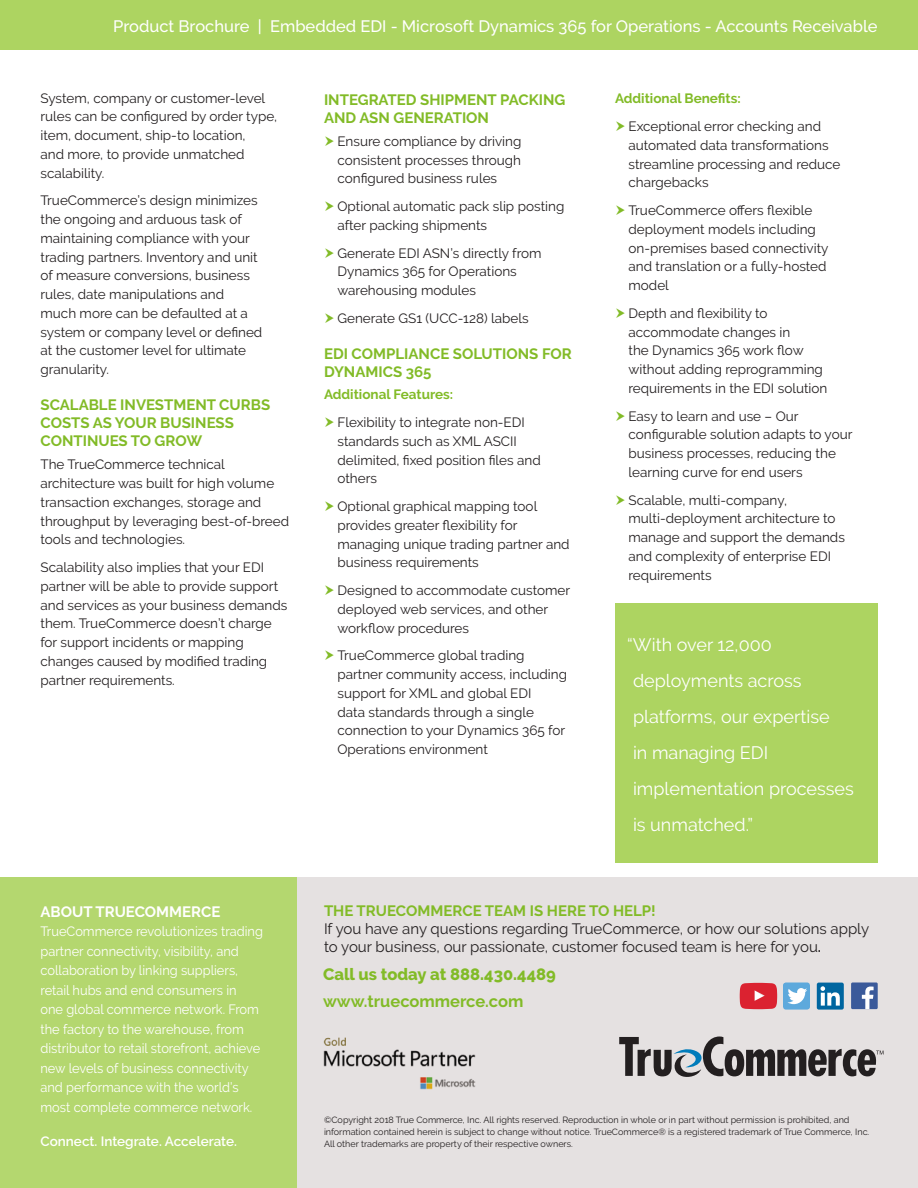
<style>
.page{position:relative;width:918px;height:1188px;background:#fff}
.page>*{position:absolute;margin:0;border:0;box-sizing:border-box;transform-origin:0 0}
.t1{font:18px/36px "Raleway";color:#fff}
.t2{font:500 16.5px "Raleway";color:#fff}
.t3{font:800 16.5px "Raleway";color:#82bb27}
.t4{font:700 16.5px "Raleway";color:#82bb27}
.t5{font:700 15px/18px "Raleway";color:#82bb27}
.t6{font:15px/18px "Raleway";color:#231f20}
.t7{font:700 15px "Raleway";color:#fff}
.Body{font:13.5px/18.8px "Raleway";color:#231f20}
.t8{font:13.5px/19.5px "Raleway";color:#fff;scale:.95 1}
.Body-2{font:700 13.5px "Raleway";color:#82bb27}
.t9{font:600 13.5px "Raleway";color:#fff}
.t10{font:9px/12px "Raleway";color:#231f20}
.s1{font-weight:600}
</style>
<div class="page">
<div style="left:297px;top:878px;width:621px;height:310px;background:#e5e1e1"></div>
<div style="left:0;top:878px;width:297px;height:310px;background:#b4d76f"></div>
<div style="left:0;top:0;width:918px;height:50px;background:#add461"></div>
<svg style="left:740px;top:983px;width:37px;height:26px"></svg>
<div style="left:817px;top:983px;width:27px;height:27px;background:#0066a0;border-radius:2px"></div>
<svg style="left:820px;top:986px;width:20px;height:20px"></svg>
<div style="left:851px;top:982px;width:27px;height:27px;background:#3b5a9a"></div>
<svg style="left:862px;top:987px;width:12px;height:22px"></svg>
<svg style="left:783px;top:982px;width:27px;height:28px"></svg>
<div style="left:615px;top:603px;width:263px;height:259px;background:#add461"></div>
<svg style="left:619px;top:1037px;width:264px;height:40px"></svg>
<img style="left:323px;top:1037px;width:153px;height:53px">
<p class="t2" style="left:113px;top:16px;width:766px">Product Brochure | Embedded EDI - Microsoft Dynamics 365 for Operations - Accounts Receivable</p>
<p class="Body" style="left:40px;top:89px;width:238px">System, company or customer-level rules can be configured by order type, item, document, ship-to location,<br>and more, to provide unmatched scalability.</p>
<p class="Body" style="left:40px;top:191px;width:223px">TrueCommerce’s design minimizes the ongoing and arduous task of maintaining compliance with your trading partners. Inventory and unit of measure conversions, business rules, date manipulations and much more can be defaulted at a system or company level or defined at the customer level for ultimate granularity.</p>
<h1 class="t5" style="left:40px;top:396px;width:231px">SCALABLE INVESTMENT CURBS<br>COSTS AS YOUR BUSINESS<br>CONTINUES TO GROW</h1>
<p class="Body" style="left:40px;top:455px;width:250px">The TrueCommerce technical architecture was built for high volume transaction exchanges, storage and throughput by leveraging best-of-breed tools and technologies.</p>
<p class="Body" style="left:40px;top:558px;width:248px">Scalability also implies that your EDI partner will be able to provide support and services as your business demands them. TrueCommerce doesn’t charge for support incidents or mapping changes caused by modified trading partner requirements.</p>
<p class="t7" style="left:40px;top:903px;width:181px">ABOUT TRUECOMMERCE</p>
<p class="t8" style="left:40px;top:922px;width:236px">TrueCommerce revolutionizes trading partner connectivity, visibility, and collaboration by linking suppliers, retail hubs and end consumers in<br>one global commerce network. From the factory to the warehouse, from distributor to retail storefront, achieve new levels of business connectivity and performance with the world’s most complete commerce network.</p>
<p class="t9" style="left:40px;top:1134px;width:198px">Connect. Integrate. Accelerate.</p>
<h1 class="t5" style="left:324px;top:90px;width:243px">INTEGRATED SHIPMENT PACKING<br>AND ASN GENERATION</h1>
<p class="Body" style="left:338px;top:132px;width:185px;text-align:justify">Ensure compliance by driving consistent processes through configured business rules</p>
<p class="Body" style="left:338px;top:197px;width:228px">Optional automatic pack slip posting after packing shipments</p>
<p class="Body" style="left:338px;top:244px;width:206px">Generate EDI ASN’s directly from<br>Dynamics 365 for Operations warehousing modules</p>
<p class="Body" style="left:338px;top:309px;width:193px">Generate GS1 (UCC-128) labels</p>
<h1 class="t5" style="left:324px;top:345px;width:249px">EDI COMPLIANCE SOLUTIONS FOR<br>DYNAMICS 365</h1>
<p class="Body-2" style="left:324px;top:387px;width:131px">Additional Features:</p>
<p class="Body" style="left:338px;top:413px;width:205px">Flexibility to integrate non-EDI standards such as XML ASCII delimited, fixed position files and others</p>
<p class="Body" style="left:338px;top:497px;width:234px">Optional graphical mapping tool provides greater flexibility for managing unique trading partner and business requirements</p>
<p class="Body" style="left:338px;top:581px;width:234px">Designed to accommodate customer deployed web services, and other workflow procedures</p>
<p class="Body" style="left:338px;top:646px;width:231px">TrueCommerce global trading partner community access, including support for XML and global EDI<br>data standards through a single connection to your Dynamics 365 for<br>Operations environment</p>
<p class="Body-2" style="left:615px;top:91px;width:127px">Additional Benefits:</p>
<p class="Body" style="left:628px;top:117px;width:213px">Exceptional error checking and automated data transformations streamline processing and reduce chargebacks</p>
<p class="Body" style="left:628px;top:201px;width:202px">TrueCommerce offers flexible deployment models including on-premises based connectivity and translation or a fully-hosted model</p>
<p class="Body" style="left:628px;top:304px;width:200px">Depth and flexibility to accommodate changes in<br>the Dynamics 365 work flow without adding reprogramming requirements in the EDI solution</p>
<p class="Body" style="left:628px;top:406px;width:226px">Easy to learn and use – Our configurable solution adapts to your business processes, reducing the learning curve for end users</p>
<p class="Body" style="left:628px;top:490px;width:218px">Scalable, multi-company, multi-deployment architecture to manage and support the demands and complexity of enterprise EDI requirements</p>
<p class="t1" style="left:633px;top:627px;width:222px;text-indent:-6px">“With over 12,000 deployments across platforms, our expertise<br>in managing EDI implementation processes is unmatched.”</p>
<p class="t5" style="left:324px;top:902px;width:333px">THE TRUECOMMERCE TEAM IS HERE TO HELP!</p>
<p class="t6" style="left:324px;top:920px;width:547px">If you have any questions regarding TrueCommerce, or how our solutions apply to your business, our passionate, customer focused team is here for you<span class="s1">.</span></p>
<p class="t3" style="left:323px;top:965px;width:234px">Call us today at 888.430.4489</p>
<p class="t4" style="left:323px;top:992px;width:202px">www.truecommerce.com</p>
<p class="t10" style="left:324px;top:1114px;width:547px">©Copyright 2018 True Commerce, Inc. All rights reserved. Reproduction in whole or in part without permission is prohibited, and information contained herein is subject to change without notice. TrueCommerce® is a registered trademark of True Commerce, Inc.<br>All other trademarks are property of their respective owners.</p>
</div>
